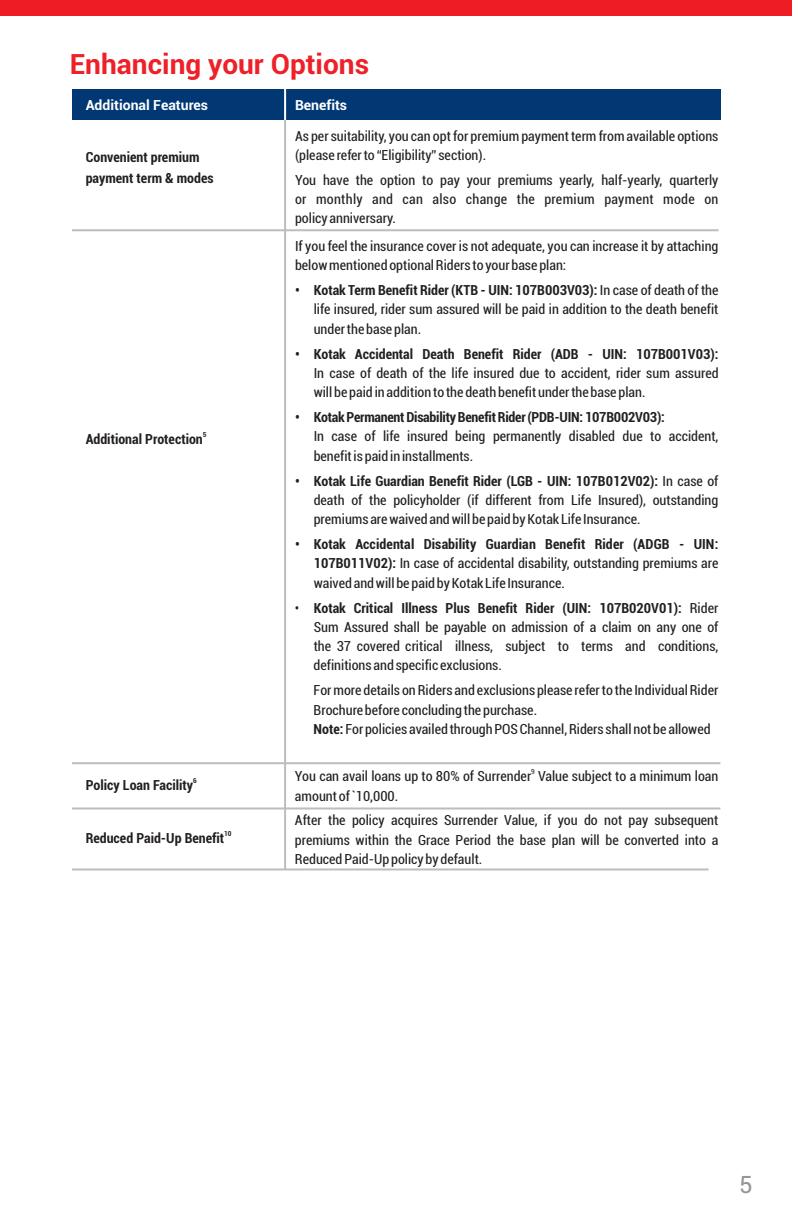
<style>
.page{position:relative;width:792px;height:1224px;background:#fff}
.page>*{position:absolute;margin:0;border:0;box-sizing:border-box;transform-origin:0 0}
.t1{font:700 28px "Roboto";color:#ee2028}
.t2{font:24px "Roboto";color:#939598}
.t3{font:condensed 14px/19.4px "Roboto";color:#231f20}
.t4{font:700 condensed 14px/21px "Roboto";color:#231f20}
.t5{font:700 condensed 14px "Roboto";letter-spacing:-.02em;color:#231f20}
.t6{font:700 14px "Roboto";color:#fff}
.t7{font:700 condensed 7px "Roboto";color:#231f20}
.t8{font:condensed 7px "Roboto";color:#231f20}
.s1{font-weight:700}
</style>
<div class="page">
<hr style="left:284px;top:119px;width:2px;height:750px;background:#bcbdc0">
<div style="left:72px;top:90px;width:648px;height:30px;background:#013874"></div>
<hr style="left:284px;top:89px;width:2px;height:31px;background:#fff">
<hr style="left:72px;top:229px;width:647px;height:2px;background:#bcbdc0">
<hr style="left:72px;top:868px;width:637px;height:2px;background:#bcbdc0">
<hr style="left:72px;top:762px;width:648px;height:2px;background:#bcbdc0">
<hr style="left:72px;top:808px;width:648px;height:2px;background:#bcbdc0">
<div style="left:0;top:0;width:792px;height:15px;background:#ee1d23"></div>
<h1 class="t1" style="left:70px;top:53px;width:301px">Enhancing your Options</h1>
<p class="t6" style="left:86px;top:99px;width:124px">Additional Features</p>
<p class="t3" style="left:295px;top:127px;width:425px">As per suitability, you can opt for premium payment term from available options (please refer to “Eligibility” section).</p>
<p class="t3" style="left:295px;top:171px;width:425px;text-align:justify">You have the option to pay your premiums yearly, half-yearly, quarterly or monthly and can also change the premium payment mode on policy anniversary.</p>
<p class="t3" style="left:295px;top:238px;width:425px">If you feel the insurance cover is not adequate, you can increase it by attaching below mentioned optional Riders to your base plan:</p>
<p class="t3" style="left:314px;top:282px;width:406px;text-align:justify;text-indent:-19px"><span class="s1">• Kotak Term Benefit Rider (KTB - UIN: 107B003V03):</span> In case of death of the life insured, rider sum assured will be paid in addition to the death benefit under the base plan.</p>
<p class="t4" style="left:295px;top:345px;width:425px">• Kotak Accidental Death Benefit Rider (ADB - UIN: 107B001V03):</p>
<p class="t3" style="left:314px;top:365px;width:406px">In case of death of the life insured due to accident, rider sum assured will be paid in addition to the death benefit under the base plan.</p>
<p class="t5" style="left:295px;top:412px;width:371px">• Kotak Permanent Disability Benefit Rider (PDB-UIN: 107B002V03):</p>
<p class="t3" style="left:314px;top:428px;width:406px">In case of life insured being permanently disabled due to accident, benefit is paid in installments.</p>
<p class="t3" style="left:314px;top:472px;width:406px;text-align:justify;text-indent:-19px"><span class="s1">• Kotak Life Guardian Benefit Rider (LGB - UIN: 107B012V02):</span> In case of death of the policyholder (if different from Life Insured), outstanding premiums are waived and will be paid by Kotak Life Insurance.</p>
<p class="t3" style="left:314px;top:536px;width:406px;text-align:justify;text-indent:-19px"><span class="s1">• Kotak Accidental Disability Guardian Benefit Rider (ADGB - UIN:<br>107B011V02):</span> In case of accidental disability, outstanding premiums are waived and will be paid by Kotak Life Insurance.</p>
<p class="t3" style="left:314px;top:599px;width:406px;text-align:justify;text-indent:-19px">• <span class="s1">Kotak Critical Illness Plus Benefit Rider (UIN: 107B020V01):</span> Rider Sum Assured shall be payable on admission of a claim on any one of the 37 covered critical illness, subject to terms and conditions, definitions and specific exclusions.</p>
<p class="t3" style="left:314px;top:682px;width:406px">For more details on Riders and exclusions please refer to the Individual Rider<br>Brochure before concluding the purchase.<br><span class="s1">Note:</span> For policies availed through POS Channel, Riders shall not be allowed</p>
<p class="t8" style="left:531px;top:769px;width:5px">9</p>
<p class="t3" style="left:295px;top:768px;width:425px">You can avail loans up to 80% of Surrender Value subject to a minimum loan amount of `10,000.</p>
<p class="t3" style="left:295px;top:812px;width:425px;text-align:justify">After the policy acquires Surrender Value, if you do not pay subsequent premiums within the Grace Period the base plan will be converted into a Reduced Paid-Up policy by default.</p>
<p class="t6" style="left:295px;top:99px;width:54px">Benefits</p>
<p class="t4" style="left:86px;top:148px;width:129px">Convenient premium payment term &amp; modes</p>
<p class="t7" style="left:203px;top:432px;width:5px">5</p>
<p class="t4" style="left:86px;top:430px;width:119px">Additional Protection</p>
<p class="t7" style="left:193px;top:778px;width:5px">6</p>
<p class="t4" style="left:86px;top:776px;width:109px">Policy Loan Facility</p>
<p class="t7" style="left:224px;top:831px;width:9px">10</p>
<p class="t4" style="left:86px;top:829px;width:140px">Reduced Paid-Up Benefit</p>
<h2 class="t2" style="left:739px;top:1175px;width:15px">5</h2>
</div>
